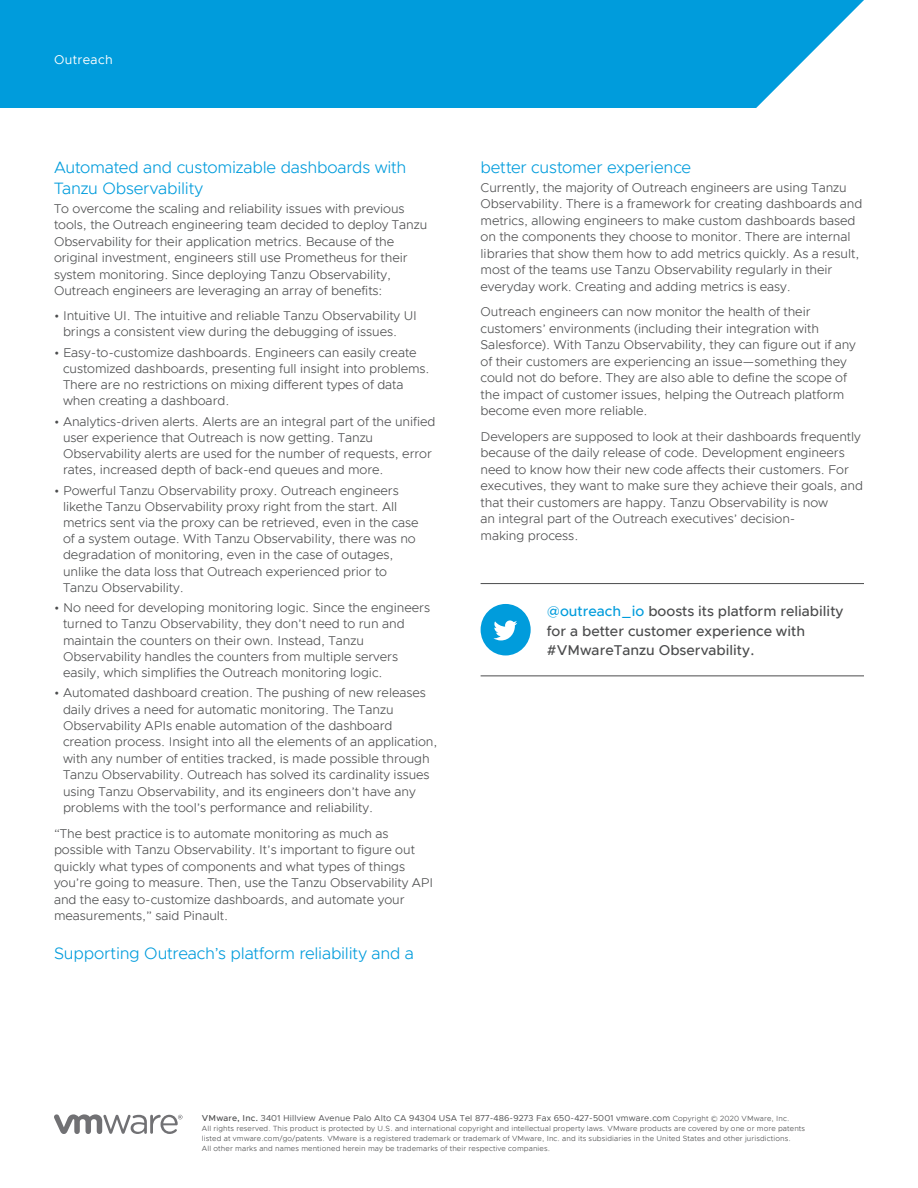
<style>
.page{position:relative;width:918px;height:1188px;background:#fff}
.page>*{position:absolute;margin:0;border:0;box-sizing:border-box;transform-origin:0 0}
._4a__SUBHEAD_1{font:300 16.5px/21px "Metropolis";letter-spacing:-.015em;color:#009cdc}
.STORY_TWITTER_CAPTIO{font:500 14.25px/19.5px "Metropolis";color:#4b4c4d}
._3a__BODY_TEXT{font:300 12.75px/16.5px "Metropolis";letter-spacing:-.005em;color:#4b4c4d}
.FOLIO_WHITE{font:12.75px "Metropolis";letter-spacing:.025em;color:#fff}
.BOILERPLATE_HEADER{font:8.7px "Metropolis";letter-spacing:.015em;color:#4b4c4d}
.BOILERPLATE_HEADER-2{font:300 7.5px/9.8px "Metropolis";letter-spacing:.015em;color:#4b4c4d}
.s1{color:#009cdc}
.s2{font-weight:500}
.s3{font-weight:300;font-size:7.5px}
</style>
<div class="page">
<svg style="left:54px;top:1114px;width:129px;height:20px"></svg>
<div style="left:0;top:0;width:864px;height:108px;background:#009cdc"></div>
<div style="left:481px;top:604px;width:50px;height:51px;background:#009cdc;border-radius:50%"></div>
<svg style="left:493px;top:620px;width:24px;height:20px"></svg>
<hr style="left:481px;top:583px;width:383px;height:1px;background:#4b4c4d">
<hr style="left:481px;top:676px;width:383px;height:1px;background:#4b4c4d">
<p class="FOLIO_WHITE" style="left:54px;top:52px;width:60px">Outreach</p>
<p class="_4a__SUBHEAD_1" style="left:54px;top:157px;width:354px">Automated and customizable dashboards with<br>Tanzu Observability</p>
<p class="_3a__BODY_TEXT" style="left:54px;top:200px;width:375px">To overcome the scaling and reliability issues with previous tools, the Outreach engineering team decided to deploy Tanzu Observability for their application metrics. Because of the original investment, engineers still use Prometheus for their system monitoring. Since deploying Tanzu Observability, Outreach engineers are leveraging an array of benefits:</p>
<p class="_3a__BODY_TEXT" style="left:63px;top:308px;width:355px;text-indent:-9px">• Intuitive UI. The intuitive and reliable Tanzu Observability UI brings a consistent view during the debugging of issues.</p>
<p class="_3a__BODY_TEXT" style="left:63px;top:344px;width:368px;text-indent:-9px">• Easy-to-customize dashboards. Engineers can easily create customized dashboards, presenting full insight into problems.<br>There are no restrictions on mixing different types of data when creating a dashboard.</p>
<p class="_3a__BODY_TEXT" style="left:63px;top:413px;width:374px;text-indent:-9px">• Analytics-driven alerts. Alerts are an integral part of the unified user experience that Outreach is now getting. Tanzu Observability alerts are used for the number of requests, error rates, increased depth of back-end queues and more.</p>
<p class="_3a__BODY_TEXT" style="left:63px;top:482px;width:357px;text-indent:-9px">• Powerful Tanzu Observability proxy. Outreach engineers likethe Tanzu Observability proxy right from the start. All metrics sent via the proxy can be retrieved, even in the case of a system outage. With Tanzu Observability, there was no degradation of monitoring, even in the case of outages, unlike the data loss that Outreach experienced prior to Tanzu Observability.</p>
<p class="_3a__BODY_TEXT" style="left:63px;top:600px;width:369px;text-indent:-9px">• No need for developing monitoring logic. Since the engineers turned to Tanzu Observability, they don’t need to run and maintain the counters on their own. Instead, Tanzu Observability handles the counters from multiple servers easily, which simplifies the Outreach monitoring logic.</p>
<p class="_3a__BODY_TEXT" style="left:63px;top:685px;width:376px;text-indent:-9px">• Automated dashboard creation. The pushing of new releases daily drives a need for automatic monitoring. The Tanzu Observability APIs enable automation of the dashboard creation process. Insight into all the elements of an application, with any number of entities tracked, is made possible through Tanzu Observability. Outreach has solved its cardinality issues using Tanzu Observability, and its engineers don’t have any problems with the tool’s performance and reliability.</p>
<p class="_3a__BODY_TEXT" style="left:54px;top:825px;width:381px">“The best practice is to automate monitoring as much as possible with Tanzu Observability. It’s important to figure out quickly what types of components and what types of things you’re going to measure. Then, use the Tanzu Observability API and the easy to-customize dashboards, and automate your measurements,” said Pinault.</p>
<p class="_4a__SUBHEAD_1" style="left:54px;top:943px;width:362px">Supporting Outreach’s platform reliability and a</p>
<p class="_4a__SUBHEAD_1" style="left:481px;top:157px;width:212px">better customer experience</p>
<p class="_3a__BODY_TEXT" style="left:481px;top:179px;width:383px">Currently, the majority of Outreach engineers are using Tanzu Observability. There is a framework for creating dashboards and metrics, allowing engineers to make custom dashboards based on the components they choose to monitor. There are internal libraries that show them how to add metrics quickly. As a result, most of the teams use Tanzu Observability regularly in their everyday work. Creating and adding metrics is easy.</p>
<p class="_3a__BODY_TEXT" style="left:481px;top:303px;width:377px">Outreach engineers can now monitor the health of their customers’ environments (including their integration with Salesforce). With Tanzu Observability, they can figure out if any of their customers are experiencing an issue—something they could not do before. They are also able to define the scope of the impact of customer issues, helping the Outreach platform become even more reliable.</p>
<p class="_3a__BODY_TEXT" style="left:481px;top:428px;width:384px">Developers are supposed to look at their dashboards frequently because of the daily release of code. Development engineers need to know how their new code affects their customers. For executives, they want to make sure they achieve their goals, and that their customers are happy. Tanzu Observability is now<br>an integral part of the Outreach executives’ decision-<br>making process.</p>
<p class="STORY_TWITTER_CAPTIO" style="left:547px;top:602px;width:298px"><span class="s1">@outreach_io</span> boosts its platform reliability for a better customer experience with #VMwareTanzu Observability.</p>
<p class="BOILERPLATE_HEADER" style="left:202px;top:1113px;width:589px"><span class="s2">VMware, Inc.</span> 3401 Hillview Avenue Palo Alto CA 94304 USA Tel 877-486-9273 Fax 650-427-5001 vmware.com <span class="s3">Copyright © 2020 VMware, Inc.</span></p>
<p class="BOILERPLATE_HEADER-2" style="left:202px;top:1124px;width:605px">All rights reserved. This product is protected by U.S. and international copyright and intellectual property laws. VMware products are covered by one or more patents listed at vmware.com/go/patents. VMware is a registered trademark or trademark of VMware, Inc. and its subsidiaries in the United States and other jurisdictions.<br>All other marks and names mentioned herein may be trademarks of their respective companies.</p>
</div>
